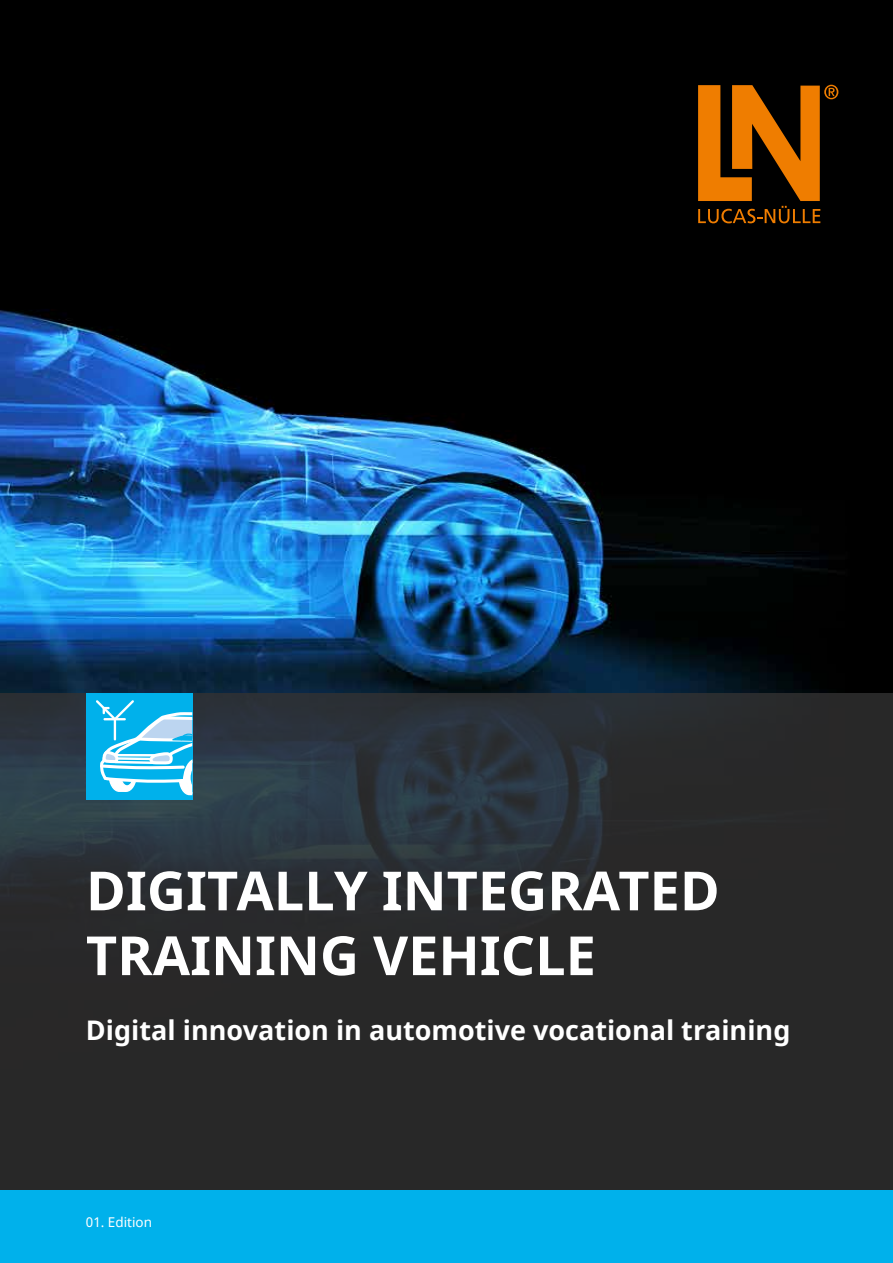
<style>
.page{position:relative;width:893px;height:1263px;background:#fff}
.page>*{position:absolute;margin:0;border:0;box-sizing:border-box;transform-origin:0 0}
.t1{font:700 54px/64.8px "Noto Sans";color:#fff}
.t2{font:700 27px "Noto Sans";color:#fff}
.t3{font:13.5px "Noto Sans";color:#fff}
</style>
<div class="page">
<img style="left:0;top:0;width:893px;height:693px">
<svg style="left:0;top:693px;width:893px;height:498px;background:#292c2e"></svg>
<div style="left:0;top:1191px;width:893px;height:72px;background:#00b1eb"></div>
<div style="left:86px;top:693px;width:106px;height:106px;background:#00b1eb"></div>
<svg style="left:96px;top:700px;width:96px;height:95px"></svg>
<svg style="left:698px;top:85px;width:140px;height:138px;background:#7b4000"></svg>
<h1 class="t1" style="left:86px;top:860px;width:635px">DIGITALLY INTEGRATED<br>TRAINING VEHICLE</h1>
<p class="t2" style="left:86px;top:1011px;width:706px">Digital innovation in automotive vocational training</p>
<p class="t3" style="left:86px;top:1213px;width:68px">01. Edition</p>
</div>
